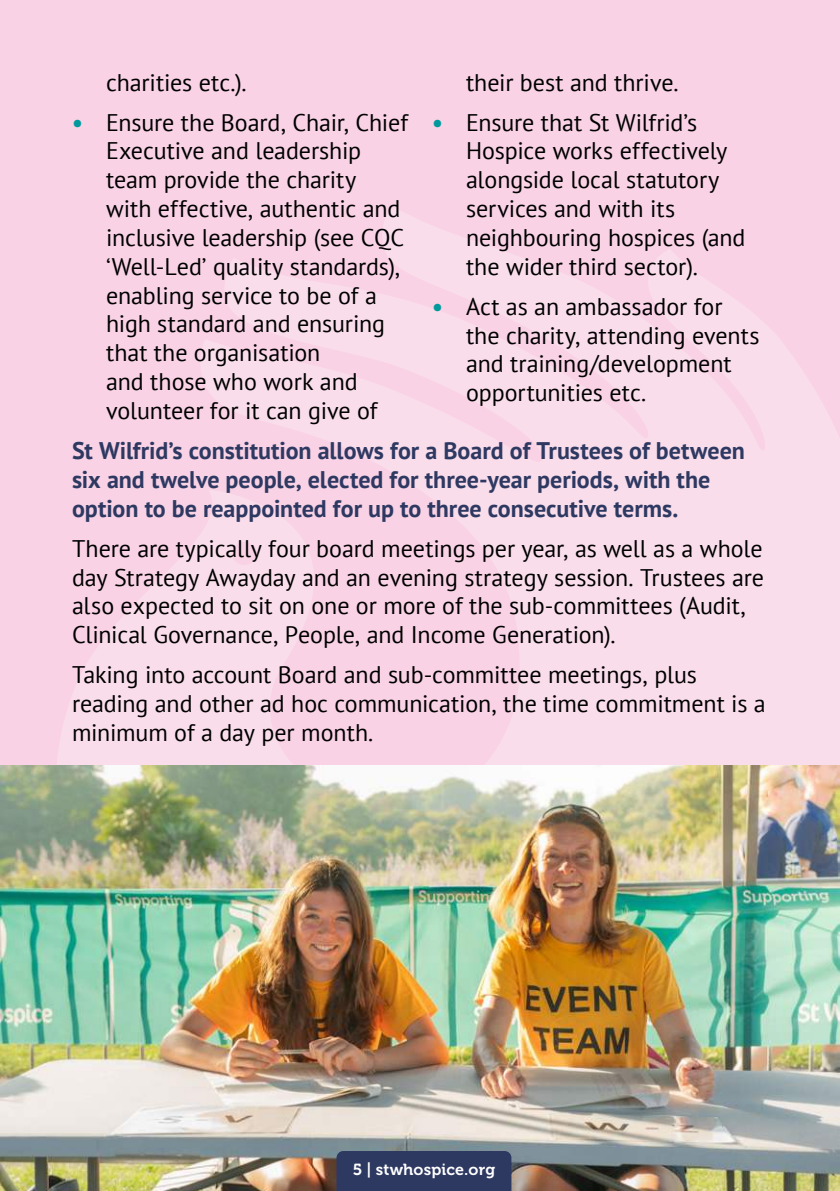
<style>
.page{position:relative;width:840px;height:1191px;background:#fff}
.page>*{position:absolute;margin:0;border:0;box-sizing:border-box;transform-origin:0 0}
.t1{font:24px/28.8px "PT Sans";letter-spacing:-.005em;color:#000}
.t2{font:700 24px/28.8px "PT Sans";color:#2e3962}
.t3{font:16px "Museo 700";letter-spacing:.01em;color:#fff}
.s1{font-weight:700;color:#009a9d}
</style>
<div class="page">
<div style="left:0;top:0;width:839px;height:1191px;background:#f9d2e5"></div>
<svg style="left:57px;top:208px;width:782px;height:557px;fill:#faddeb"></svg>
<img style="left:0;top:765px;width:839px;height:426px">
<div style="left:336px;top:1151px;width:175px;height:40px;background:#2e3962"></div>
<p class="t1" style="left:106px;top:70px;width:142px">charities etc.).</p>
<p class="t1" style="left:106px;top:110px;width:303px;text-indent:-34px"><span class="s1">•</span> Ensure the Board, Chair, Chief<br>Executive and leadership team provide the charity<br>with effective, authentic and inclusive leadership (see CQC ‘Well-Led’ quality standards), enabling service to be of a high standard and ensuring that the organisation<br>and those who work and volunteer for it can give of</p>
<p class="t1" style="left:466px;top:70px;width:214px">their best and thrive.</p>
<p class="t1" style="left:466px;top:110px;width:281px;text-indent:-34px"><span class="s1">•</span> Ensure that St Wilfrid’s<br>Hospice works effectively alongside local statutory services and with its neighbouring hospices (and the wider third sector).</p>
<p class="t1" style="left:466px;top:294px;width:295px;text-indent:-34px"><span class="s1">•</span> Act as an ambassador for the charity, attending events and training/development opportunities etc.</p>
<p class="t2" style="left:72px;top:438px;width:674px">St Wilfrid’s constitution allows for a Board of Trustees of between six and twelve people, elected for three-year periods, with the option to be reappointed for up to three consecutive terms.</p>
<p class="t1" style="left:72px;top:536px;width:693px">There are typically four board meetings per year, as well as a whole day Strategy Awayday and an evening strategy session. Trustees are also expected to sit on one or more of the sub-committees (Audit, Clinical Governance, People, and Income Generation).</p>
<p class="t1" style="left:72px;top:663px;width:694px">Taking into account Board and sub-committee meetings, plus reading and other ad hoc communication, the time commitment is a minimum of a day per month.</p>
<p class="t3" style="left:352px;top:1161px;width:144px">5 | stwhospice.org</p>
</div>
